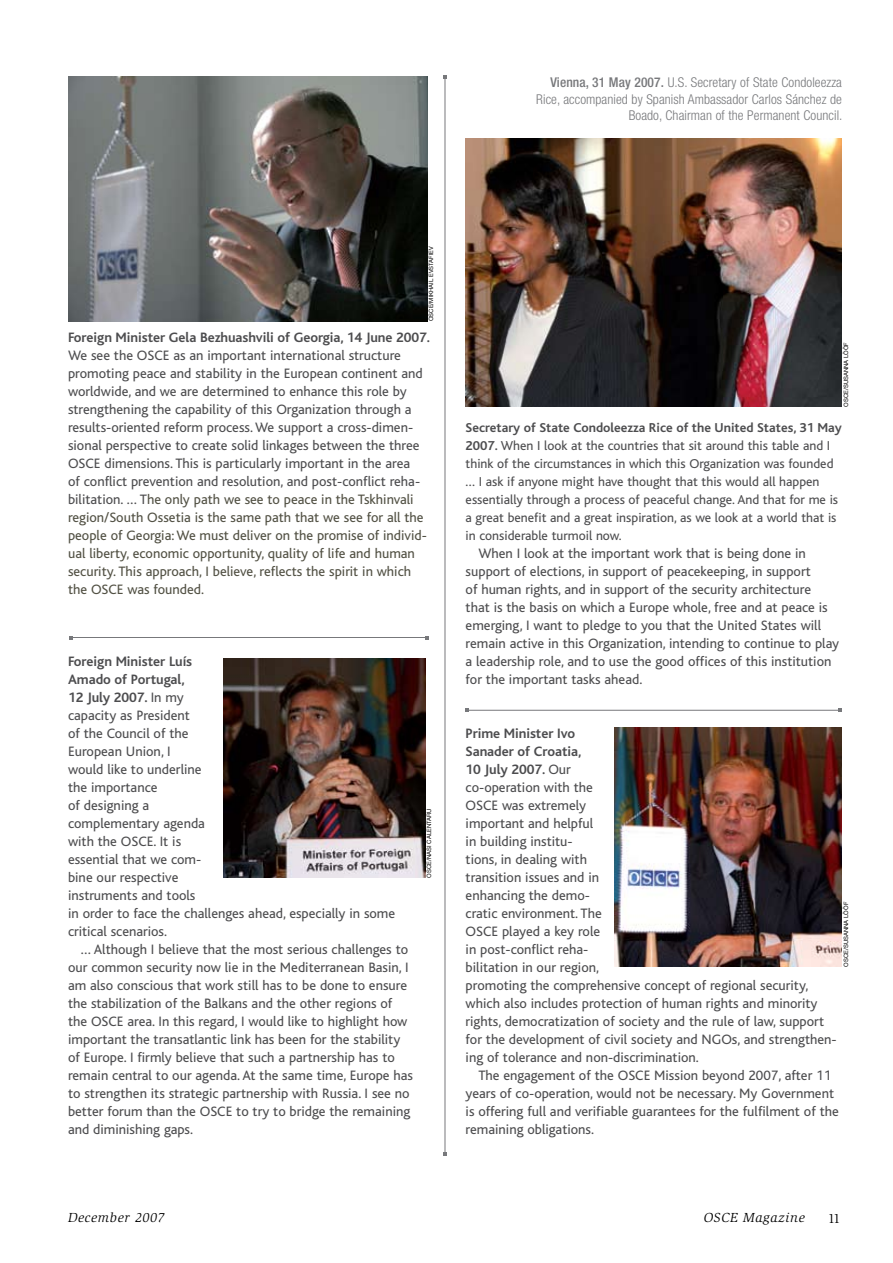
<style>
.page{position:relative;width:893px;height:1263px;background:#fff}
.page>*{position:absolute;margin:0;border:0;box-sizing:border-box;transform-origin:0 0}
.t1{font:14.25px/18px "Bliss";color:#4d4d4f}
.t2{font:700 14.25px "Bliss";letter-spacing:-.005em;color:#4d4d4f}
.t3{font:13.5px/18px "Bliss";color:#4d4d4f}
.t4{font:300 condensed 13.5px/16.5px "Helvetica Neue";letter-spacing:.005em;color:#77787b;text-align:right}
.t5{font:italic 13.5px "Slimbach";letter-spacing:.05em;color:#000}
.t6{font:13.5px "Slimbach";color:#000}
.t7{font:6px "Helvetica Neue";color:#000}
.s1{font-weight:500}
.s2{color:#525144}
.s3{font-weight:700}
</style>
<div class="page">
<img style="left:68px;top:77px;width:360px;height:244px">
<img style="left:466px;top:139px;width:376px;height:268px">
<hr style="left:71px;top:637px;width:356px;height:1px;background:#77787b">
<hr style="left:467px;top:710px;width:373px;height:1px;background:#77787b">
<hr style="left:445px;top:77px;width:1px;height:1077px;background:#77787b">
<img style="left:614px;top:727px;width:228px;height:240px">
<img style="left:223px;top:658px;width:202px;height:220px">
<p class="t4" style="left:536px;top:74px;width:308px"><span class="s1">Vienna, 31 May 2007.</span> U.S. Secretary of State Condoleezza<br>Rice, accompanied by Spanish Ambassador Carlos Sánchez de<br>Boado, Chairman of the Permanent Council.</p>
<p class="t7" style="left:427px;top:321px;width:76px;rotate:-90deg">OSCE/Mikhail Evstafiev</p>
<p class="t2" style="left:68px;top:330px;width:364px">Foreign Minister Gela Bezhuashvili of Georgia, 14 June 2007.</p>
<p class="t1" style="left:68px;top:347px;width:360px">We see the OSCE as an important international structure promoting peace and stability in the European continent and worldwide, and we are determined to enhance this role by strengthening the capability of this Organization through a results-oriented reform process. We support a cross-dimen&shy;sional perspective to create solid linkages between the three OSCE dimensions. This is particularly important in the area<br>of conflict prevention and resolution, and post-conflict reha&shy;bilitation. … T<span class="s2">he only path we see to peace in the Tskhinvali region/South Ossetia is the same path that we see for all the people of Georgia: We must deliver on the promise of individ&shy;ual liberty, economic opportunity, quality of life and human security. This approach, I believe, reflects the spirit in which the OSCE was founded.</span></p>
<p class="t1" style="left:68px;top:653px;width:329px"><span class="s3">Foreign Minister Luís<br>Amado of Portugal,<br>12 July 2007.</span> In my<br>capacity as President<br>of the Council of the<br>European Union, I<br>would like to underline<br>the importance<br>of designing a<br>complementary agenda<br>with the OSCE. It is<br>essential that we com-<br>bine our respective<br>instruments and tools<br>in order to face the challenges ahead, especially in some critical scenarios.</p>
<p class="t1" style="left:68px;top:940px;width:347px;text-indent:13px">… Although I believe that the most serious challenges to our common security now lie in the Mediterranean Basin, I am also conscious that work still has to be done to ensure the stabilization of the Balkans and the other regions of the OSCE area. In this regard, I would like to highlight how important the transatlantic link has been for the stability of Europe. I firmly believe that such a partnership has to remain central to our agenda. At the same time, Europe has to strengthen its strategic partnership with Russia. I see no better forum than the OSCE to try to bridge the remaining and diminishing gaps.</p>
<p class="t7" style="left:425px;top:877px;width:69px;rotate:-90deg">OSCE/Nasi Calentaru</p>
<p class="t7" style="left:842px;top:407px;width:65px;rotate:-90deg">OSCE/Susanna Lööf</p>
<p class="t3" style="left:466px;top:419px;width:378px"><span class="s3">Secretary of State Condoleezza Rice of the United States, 31 May 2007.</span> When I look at the countries that sit around this table and I think of the circumstances in which this Organization was founded … I ask if anyone might have thought that this would all happen essentially through a process of peaceful change. And that for me is a great benefit and a great inspiration, as we look at a world that is in considerable turmoil now.</p>
<p class="t1" style="left:466px;top:545px;width:375px;text-indent:13px">When I look at the important work that is being done in support of elections, in support of peacekeeping, in support<br>of human rights, and in support of the security architecture<br>that is the basis on which a Europe whole, free and at peace is emerging, I want to pledge to you that the United States will remain active in this Organization, intending to continue to play a leadership role, and to use the good offices of this institution for the important tasks ahead.</p>
<p class="t1" style="left:466px;top:725px;width:373px"><span class="s3">Prime Minister Ivo<br>Sanader of Croatia,<br>10 July 2007.</span> Our<br>co-operation with the<br>OSCE was extremely<br>important and helpful<br>in building institu-<br>tions, in dealing with<br>transition issues and in<br>enhancing the demo-<br>cratic environment. The<br>OSCE played a key role<br>in post-conflict reha-<br>bilitation in our region,<br>promoting the comprehensive concept of regional security, which also includes protection of human rights and minority rights, democratization of society and the rule of law, support for the development of civil society and NGOs, and strengthen&shy;ing of tolerance and non-discrimination.</p>
<p class="t1" style="left:466px;top:1067px;width:375px;text-indent:13px">The engagement of the OSCE Mission beyond 2007, after 11 years of co-operation, would not be necessary. My Government is offering full and verifiable guarantees for the fulfilment of the remaining obligations.</p>
<p class="t7" style="left:842px;top:967px;width:65px;rotate:-90deg">OSCE/Susanna Lööf</p>
<p class="t5" style="left:68px;top:1210px;width:98px">December 2007</p>
<p class="t5" style="left:704px;top:1210px;width:102px">OSCE Magazine</p>
<p class="t6" style="left:828px;top:1210px;width:14px">11</p>
</div>
